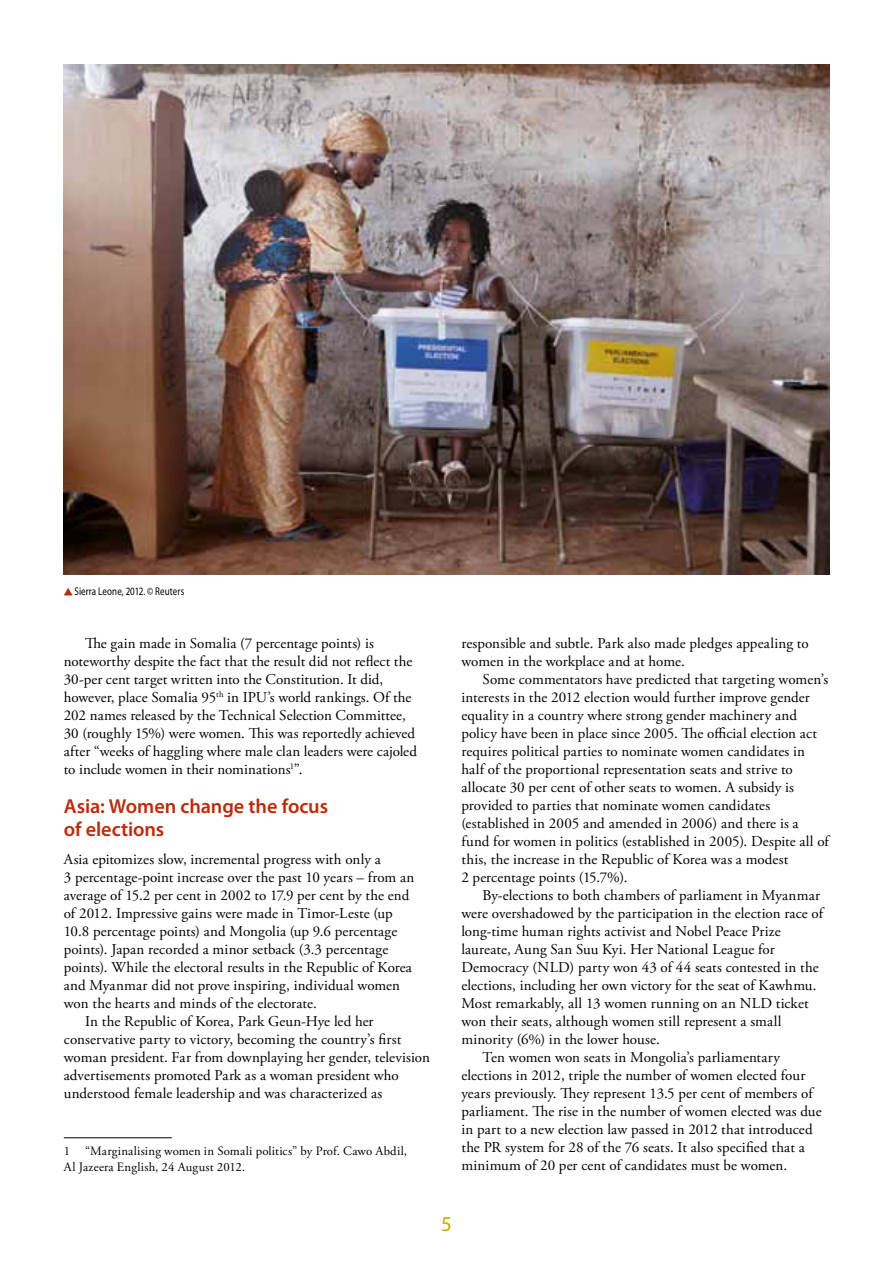
<style>
.page{position:relative;width:893px;height:1263px;background:#fff}
.page>*{position:absolute;margin:0;border:0;box-sizing:border-box;transform-origin:0 0}
.t1{font:21px "Myriad Pro";color:#c8a800}
.t2{font:600 20.25px/23.2px "Myriad Pro";letter-spacing:-.005em;color:#bd2b0b}
.t3{font:15px/18px "Adobe Garamond Pro";letter-spacing:.005em;color:#000}
.t4{font:12.75px/15.3px "Adobe Garamond Pro";letter-spacing:.015em;color:#000}
.t5{font:11.25px "Myriad Pro";letter-spacing:.01em;color:#000;scale:.8 1}
</style>
<div class="page">
<hr style="left:64px;top:1137px;width:108px;height:1px;background:#000">
<svg style="left:64px;top:588px;width:9px;height:7px"></svg>
<img style="left:64px;top:64px;width:765px;height:510px">
<p class="t5" style="left:75px;top:585px;width:139px">Sierra Leone, 2012. © Reuters</p>
<p class="t3" style="left:64px;top:635px;width:355px;text-indent:21px">The gain made in Somalia (7 percentage points) is noteworthy despite the fact that the result did not reflect the 30-per cent target written into the Constitution. It did, however, place Somalia 95<sup>th</sup> in IPU’s world rankings. Of the 202 names released by the Technical Selection Committee, 30 (roughly 15%) were women. This was reportedly achieved after “weeks of haggling where male clan leaders were cajoled to include women in their nominations<sup>1</sup>”.</p>
<h2 class="t2" style="left:64px;top:794px;width:266px">Asia: Women change the focus of elections</h2>
<p class="t3" style="left:64px;top:851px;width:319px">Asia epitomizes slow, incremental progress with only a</p>
<p class="t3" style="left:64px;top:869px;width:352px">3 percentage-point increase over the past 10 years – from an</p>
<p class="t3" style="left:64px;top:887px;width:347px">average of 15.2 per cent in 2002 to 17.9 per cent by the end</p>
<p class="t3" style="left:64px;top:905px;width:330px">of 2012. Impressive gains were made in Timor-Leste (up</p>
<p class="t3" style="left:64px;top:923px;width:335px">10.8 percentage points) and Mongolia (up 9.6 percentage</p>
<p class="t3" style="left:64px;top:941px;width:326px">points). Japan recorded a minor setback (3.3 percentage</p>
<p class="t3" style="left:64px;top:959px;width:350px">points). While the electoral results in the Republic of Korea</p>
<p class="t3" style="left:64px;top:977px;width:338px">and Myanmar did not prove inspiring, individual women</p>
<p class="t3" style="left:64px;top:995px;width:254px">won the hearts and minds of the electorate.</p>
<p class="t3" style="left:85px;top:1013px;width:290px">In the Republic of Korea, Park Geun-Hye led her</p>
<p class="t3" style="left:64px;top:1031px;width:339px">conservative party to victory, becoming the country’s first</p>
<p class="t3" style="left:64px;top:1049px;width:368px">woman president. Far from downplaying her gender, television</p>
<p class="t3" style="left:64px;top:1067px;width:336px">advertisements promoted Park as a woman president who</p>
<p class="t3" style="left:64px;top:1085px;width:320px">understood female leadership and was characterized as</p>
<p class="t4" style="left:64px;top:1144px;width:345px">1 “Marginalising women in Somali politics” by Prof. Cawo Abdil,<br>Al Jazeera English, 24 August 2012.</p>
<p class="t3" style="left:461px;top:635px;width:349px">responsible and subtle. Park also made pledges appealing to women in the workplace and at home.</p>
<p class="t3" style="left:461px;top:671px;width:369px;text-indent:21px">Some commentators have predicted that targeting women’s interests in the 2012 election would further improve gender equality in a country where strong gender machinery and policy have been in place since 2005. The official election act requires political parties to nominate women candidates in half of the proportional representation seats and strive to allocate 30 per cent of other seats to women. A subsidy is provided to parties that nominate women candidates (established in 2005 and amended in 2006) and there is a fund for women in politics (established in 2005). Despite all of this, the increase in the Republic of Korea was a modest<br>2 percentage points (15.7%).</p>
<p class="t3" style="left:483px;top:887px;width:339px">By-elections to both chambers of parliament in Myanmar</p>
<p class="t3" style="left:461px;top:905px;width:363px">were overshadowed by the participation in the election race of</p>
<p class="t3" style="left:461px;top:923px;width:321px">long-time human rights activist and Nobel Peace Prize</p>
<p class="t3" style="left:461px;top:941px;width:315px">laureate, Aung San Suu Kyi. Her National League for</p>
<p class="t3" style="left:461px;top:959px;width:359px">Democracy (NLD) party won 43 of 44 seats contested in the</p>
<p class="t3" style="left:461px;top:977px;width:357px">elections, including her own victory for the seat of Kawhmu.</p>
<p class="t3" style="left:461px;top:995px;width:349px">Most remarkably, all 13 women running on an NLD ticket</p>
<p class="t3" style="left:461px;top:1013px;width:322px">won their seats, although women still represent a small</p>
<p class="t3" style="left:461px;top:1031px;width:200px">minority (6%) in the lower house.</p>
<p class="t3" style="left:483px;top:1049px;width:299px">Ten women won seats in Mongolia’s parliamentary</p>
<p class="t3" style="left:461px;top:1067px;width:345px">elections in 2012, triple the number of women elected four</p>
<p class="t3" style="left:461px;top:1085px;width:353px">years previously. They represent 13.5 per cent of members of</p>
<p class="t3" style="left:461px;top:1103px;width:362px">parliament. The rise in the number of women elected was due</p>
<p class="t3" style="left:461px;top:1121px;width:353px">in part to a new election law passed in 2012 that introduced</p>
<p class="t3" style="left:461px;top:1139px;width:345px">the PR system for 28 of the 76 seats. It also specified that a</p>
<p class="t3" style="left:461px;top:1157px;width:327px">minimum of 20 per cent of candidates must be women.</p>
<h1 class="t1" style="left:441px;top:1211px;width:12px">5</h1>
</div>
